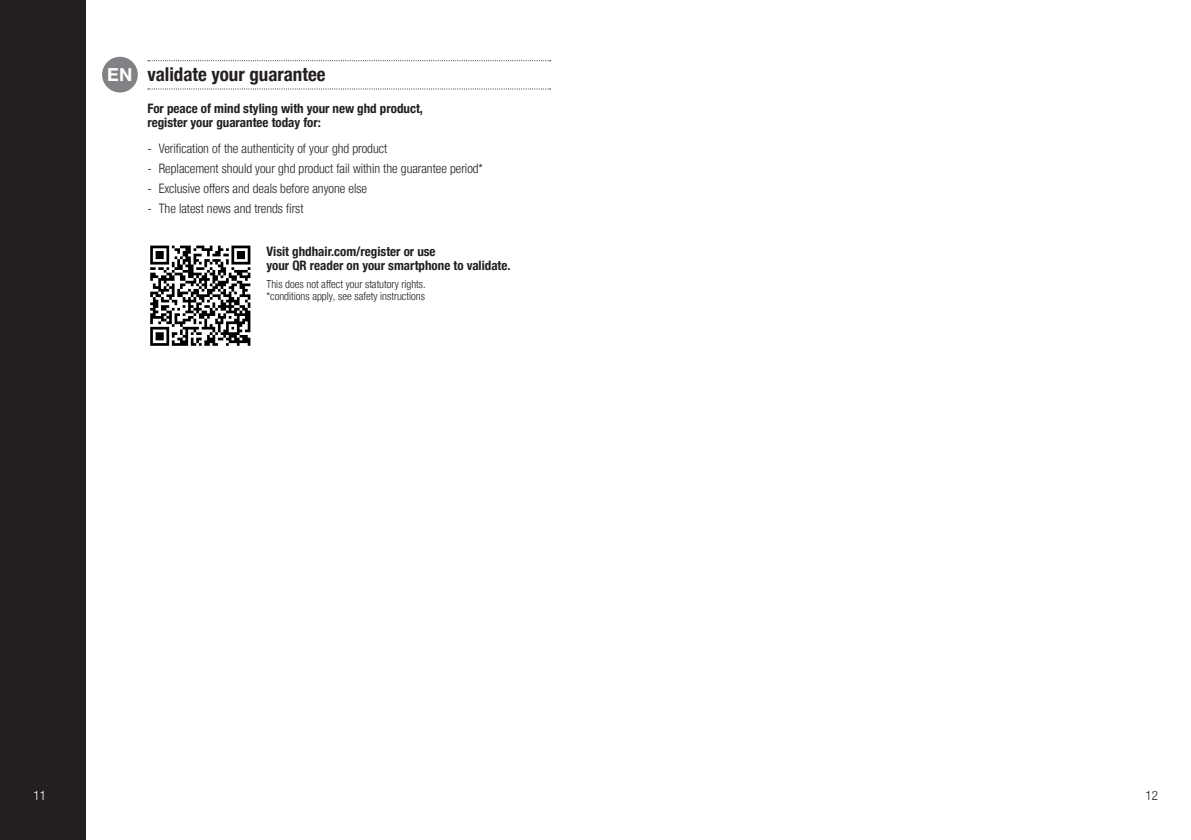
<style>
.page{position:relative;width:1191px;height:840px;background:#fff}
.page>*{position:absolute;margin:0;border:0;box-sizing:border-box;transform-origin:0 0}
.t1{font:700 condensed 19px "Helvetica Neue LTW1 G";color:#231f20}
.t2{font:18px "Helvetica New Boldghd";color:#fff}
.t3{font:300 condensed 13px "Helvetica Neue LTW1 G";color:#231f20}
.t4{font:700 condensed 13px/14.4px "Helvetica Neue LTW1 G";color:#231f20}
.t5{font:300 condensed 13px "Helvetica Neue LTW1 G";color:#fff}
.t6{font:300 condensed 11px "Helvetica Neue LTW1 G";color:#231f20}
</style>
<div class="page">
<div style="left:0;top:0;width:85px;height:839px;background:#231f20"></div>
<svg style="left:148px;top:60px;width:402px;height:1px"></svg>
<svg style="left:148px;top:88px;width:402px;height:1px"></svg>
<div style="left:102px;top:57px;width:36px;height:35px;background:#808285;border-radius:50%"></div>
<img style="left:150px;top:245px;width:101px;height:101px">
<p class="t2" style="left:107px;top:63px;width:27px">EN</p>
<p class="t1" style="left:147px;top:63px;width:180px">validate your guarantee</p>
<p class="t4" style="left:147px;top:101px;width:277px">For peace of mind styling with your new ghd product, register your guarantee today for:</p>
<p class="t3" style="left:147px;top:140px;width:241px">- Verification of the authenticity of your ghd product</p>
<p class="t3" style="left:147px;top:160px;width:337px">- Replacement should your ghd product fail within the guarantee period*</p>
<p class="t3" style="left:147px;top:181px;width:221px">- Exclusive offers and deals before anyone else</p>
<p class="t3" style="left:147px;top:201px;width:158px">- The latest news and trends first</p>
<p class="t4" style="left:266px;top:244px;width:245px">Visit ghdhair.com/register or use<br>your QR reader on your smartphone to validate.</p>
<p class="t6" style="left:266px;top:277px;width:161px">This does not affect your statutory rights.</p>
<p class="t6" style="left:266px;top:289px;width:160px">*conditions apply, see safety instructions</p>
<p class="t5" style="left:33px;top:787px;width:14px">11</p>
<p class="t3" style="left:1145px;top:787px;width:14px">12</p>
</div>
